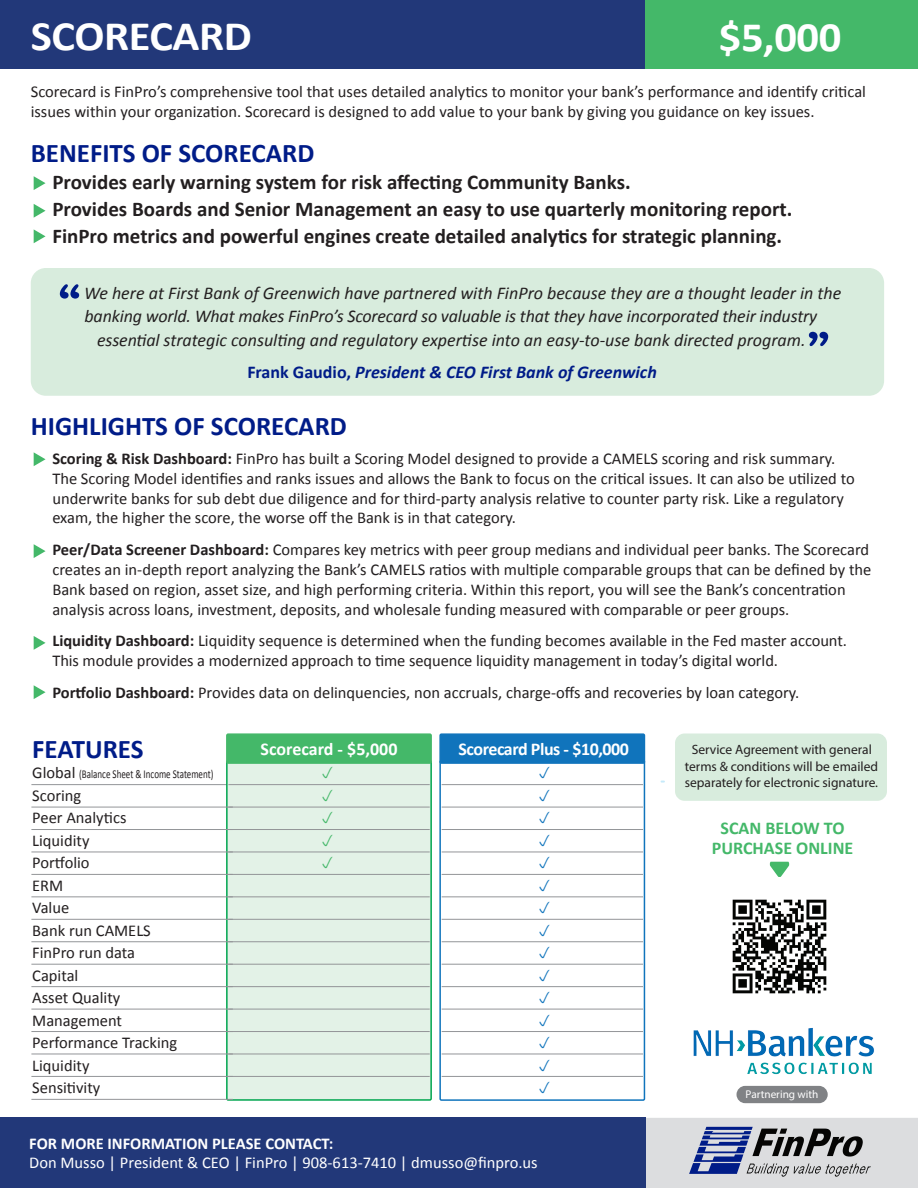
<style>
.page{position:relative;width:918px;height:1188px;background:#fff}
.page>*{position:absolute;margin:0;border:0;box-sizing:border-box;transform-origin:0 0}
.t1{font:700 42px "Calibri";letter-spacing:-.01em;color:#fff;scale:1.06 1}
.t2{font:700 27px "Calibri";color:#001c88}
.t3{font:700 21px/27px "Calibri";color:#231f20}
.t4{font:italic 18px "Calibri";color:#231f20}
.t5{font:italic 700 18px "Calibri";color:#001c88}
.t6{font:700 18px/19.8px "Calibri";color:#44b869;text-align:center}
.t7{font:700 18px "Calibri";letter-spacing:-.025em;color:#fff}
.t8{font:700 18px "Calibri";color:#fff}
.t9{font:16.5px/22.5px "Calibri";color:#231f20}
.t10{font:16.5px "Calibri";color:#fff}
.t11{font:700 16.5px "Calibri";color:#fff}
.t12{font:13.5px/16.2px "Myriad Pro";color:#231f20;text-align:center}
.t13{font:12px "Calibri";color:#231f20;scale:.75 1}
.t14{font:11.25px "Myriad Pro";color:#fff}
.s1{font-style:normal}
.s2{font-weight:700}
.s3{font-size:16.5px}
</style>
<div class="page">
<hr style="left:31px;top:784px;width:202px;height:1px;background:#939598">
<div style="left:227px;top:760px;width:204px;height:340px;background:#e3f2e7"></div>
<div style="left:226px;top:760px;width:206px;height:341px;border:2px solid #00a54f"></div>
<div style="left:31px;top:268px;width:853px;height:128px;background:#d8ecdd;border-radius:15px"></div>
<div style="left:645px;top:0;width:273px;height:68px;background:#44b869"></div>
<svg style="left:34px;top:176px;width:12px;height:14px"></svg>
<svg style="left:34px;top:204px;width:12px;height:14px"></svg>
<svg style="left:34px;top:229px;width:12px;height:14px"></svg>
<svg style="left:34px;top:452px;width:12px;height:14px"></svg>
<svg style="left:34px;top:544px;width:12px;height:14px"></svg>
<svg style="left:34px;top:636px;width:12px;height:14px"></svg>
<svg style="left:34px;top:685px;width:12px;height:14px"></svg>
<div style="left:0;top:0;width:645px;height:68px;background:#223879"></div>
<svg style="left:60px;top:284px;width:19px;height:15px"></svg>
<svg style="left:809px;top:332px;width:19px;height:14px"></svg>
<div style="left:645px;top:1118px;width:273px;height:70px;background:#dcdddf"></div>
<svg style="left:689px;top:1127px;width:182px;height:50px"></svg>
<div style="left:0;top:1118px;width:645px;height:70px;background:#223879"></div>
<div style="left:675px;top:734px;width:212px;height:67px;background:#d8ecdd;border-radius:9px"></div>
<img style="left:732px;top:899px;width:95px;height:95px">
<div style="left:439px;top:760px;width:206px;height:341px;border:2px solid #1074bc"></div>
<div style="left:440px;top:734px;width:204px;height:29px;background:#1074bc"></div>
<div style="left:439px;top:733px;width:206px;height:31px;border:2px solid #1074bc"></div>
<div style="left:227px;top:734px;width:204px;height:29px;background:#44b869"></div>
<div style="left:226px;top:733px;width:206px;height:31px;border:2px solid #44b869"></div>
<svg style="left:770px;top:861px;width:20px;height:16px"></svg>
<hr style="left:228px;top:784px;width:202px;height:1px;background:#939598">
<hr style="left:442px;top:784px;width:201px;height:1px;background:#939598">
<hr style="left:31px;top:807px;width:202px;height:1px;background:#939598">
<hr style="left:228px;top:807px;width:202px;height:1px;background:#939598">
<hr style="left:442px;top:807px;width:201px;height:1px;background:#939598">
<hr style="left:31px;top:829px;width:202px;height:1px;background:#939598">
<hr style="left:228px;top:829px;width:202px;height:1px;background:#939598">
<hr style="left:442px;top:829px;width:201px;height:1px;background:#939598">
<hr style="left:31px;top:852px;width:202px;height:1px;background:#939598">
<hr style="left:228px;top:852px;width:202px;height:1px;background:#939598">
<hr style="left:442px;top:852px;width:201px;height:1px;background:#939598">
<hr style="left:31px;top:874px;width:202px;height:1px;background:#939598">
<hr style="left:228px;top:874px;width:202px;height:1px;background:#939598">
<hr style="left:442px;top:874px;width:201px;height:1px;background:#939598">
<hr style="left:31px;top:896px;width:202px;height:1px;background:#939598">
<hr style="left:228px;top:896px;width:202px;height:1px;background:#939598">
<hr style="left:442px;top:896px;width:201px;height:1px;background:#939598">
<hr style="left:31px;top:919px;width:202px;height:1px;background:#939598">
<hr style="left:228px;top:919px;width:202px;height:1px;background:#939598">
<hr style="left:442px;top:919px;width:201px;height:1px;background:#939598">
<hr style="left:31px;top:941px;width:202px;height:1px;background:#939598">
<hr style="left:228px;top:941px;width:202px;height:1px;background:#939598">
<hr style="left:442px;top:941px;width:201px;height:1px;background:#939598">
<hr style="left:31px;top:964px;width:202px;height:1px;background:#939598">
<hr style="left:228px;top:964px;width:202px;height:1px;background:#939598">
<hr style="left:442px;top:964px;width:201px;height:1px;background:#939598">
<hr style="left:31px;top:986px;width:202px;height:1px;background:#939598">
<hr style="left:228px;top:986px;width:202px;height:1px;background:#939598">
<hr style="left:442px;top:986px;width:201px;height:1px;background:#939598">
<hr style="left:31px;top:1009px;width:202px;height:1px;background:#939598">
<hr style="left:228px;top:1009px;width:202px;height:1px;background:#939598">
<hr style="left:442px;top:1009px;width:201px;height:1px;background:#939598">
<hr style="left:31px;top:1031px;width:202px;height:1px;background:#939598">
<hr style="left:228px;top:1031px;width:202px;height:1px;background:#939598">
<hr style="left:442px;top:1031px;width:201px;height:1px;background:#939598">
<hr style="left:31px;top:1054px;width:202px;height:1px;background:#939598">
<hr style="left:228px;top:1054px;width:202px;height:1px;background:#939598">
<hr style="left:442px;top:1054px;width:201px;height:1px;background:#939598">
<hr style="left:31px;top:1076px;width:202px;height:1px;background:#939598">
<hr style="left:31px;top:1099px;width:202px;height:1px;background:#939598">
<hr style="left:228px;top:1076px;width:202px;height:1px;background:#939598">
<hr style="left:442px;top:1076px;width:201px;height:1px;background:#939598">
<div style="left:737px;top:1086px;width:91px;height:17px;background:#808285;border-radius:9px"></div>
<img style="left:693px;top:1028px;width:181px;height:47px">
<h1 class="t1" style="left:31px;top:9px;width:468px">SCORECARD SCORECARD</h1>
<h1 class="t1" style="left:719px;top:10px;width:117px">$5,000</h1>
<p class="t9" style="left:31px;top:82px;width:837px;line-height:19.8px">Scorecard is FinPro’s comprehensive tool that uses detailed analytics to monitor your bank’s performance and identify critical issues within your organization. Scorecard is designed to add value to your bank by giving you guidance on key issues.</p>
<h2 class="t2" style="left:31px;top:136px;width:285px">BENEFITS OF SCORECARD</h2>
<p class="t3" style="left:52px;top:169px;width:742px">Provides early warning system for risk affecting Community Banks.<br>Provides Boards and Senior Management an easy to use quarterly monitoring report.<br>FinPro metrics and powerful engines create detailed analytics for strategic planning.</p>
<p class="t4" style="left:84px;top:281px;width:759px">We here at First Bank of Greenwich have partnered with FinPro because they are a thought leader in the</p>
<p class="t4" style="left:85px;top:304px;width:734px">banking world. What makes FinPro’s Scorecard so valuable is that they have incorporated their industry</p>
<p class="t4" style="left:97px;top:327px;width:710px">essential strategic consulting and regulatory expertise into an easy-to-use bank directed program.</p>
<p class="t5" style="left:247px;top:361px;width:411px"><span class="s1">Frank Gaudio,</span> President &amp; CEO First Bank of Greenwich</p>
<h2 class="t2" style="left:31px;top:409px;width:318px">HIGHLIGHTS OF SCORECARD</h2>
<p class="t9" style="left:52px;top:449px;width:804px;line-height:19.8px"><span class="s2">Scoring &amp; Risk Dashboard:</span> FinPro has built a Scoring Model designed to provide a CAMELS scoring and risk summary.<br>The Scoring Model identifies and ranks issues and allows the Bank to focus on the critical issues. It can also be utilized to underwrite banks for sub debt due diligence and for third-party analysis relative to counter party risk. Like a regulatory exam, the higher the score, the worse off the Bank is in that category.</p>
<p class="t9" style="left:52px;top:540px;width:821px;line-height:19.8px"><span class="s2">Peer/Data Screener Dashboard:</span> Compares key metrics with peer group medians and individual peer banks. The Scorecard creates an in-depth report analyzing the Bank’s CAMELS ratios with multiple comparable groups that can be defined by the Bank based on region, asset size, and high performing criteria. Within this report, you will see the Bank’s concentration analysis across loans, investment, deposits, and wholesale funding measured with comparable or peer groups.</p>
<p class="t9" style="left:52px;top:631px;width:796px;line-height:19.8px"><span class="s2">Liquidity Dashboard:</span> Liquidity sequence is determined when the funding becomes available in the Fed master account.<br>This module provides a modernized approach to time sequence liquidity management in today’s digital world.</p>
<p class="t9" style="left:52px;top:681px;width:749px"><span class="s2">Portfolio Dashboard:</span> Provides data on delinquencies, non accruals, charge-offs and recoveries by loan category.</p>
<h2 class="t2" style="left:32px;top:732px;width:113px">FEATURES</h2>
<p class="t13" style="left:32px;top:767px;width:243px"><span class="s3">Global</span> (Balance Sheet &amp; Income Statement)</p>
<p class="t9" style="left:32px;top:784px;width:147px">Scoring<br>Peer Analytics<br>Liquidity<br>Portfolio<br>ERM<br>Value<br>Bank run CAMELS<br>FinPro run data<br>Capital<br>Asset Quality<br>Management<br>Performance Tracking<br>Liquidity<br>Sensitivity</p>
<p class="t8" style="left:261px;top:737px;width:138px">Scorecard - $5,000</p>
<p class="t7" style="left:458px;top:737px;width:172px">Scorecard Plus - $10,000</p>
<p class="t11" style="left:29px;top:1133px;width:306px">FOR MORE INFORMATION PLEASE CONTACT:</p>
<p class="t10" style="left:29px;top:1153px;width:510px">Don Musso | President &amp; CEO | FinPro | 908-613-7410 | dmusso@finpro.us</p>
<p class="t12" style="left:685px;top:742px;width:195px">Service Agreement with general terms &amp; conditions will be emailed separately for electronic signature.</p>
<p class="t6" style="left:712px;top:819px;width:143px">SCAN BELOW TO<br>PURCHASE ONLINE</p>
<p class="t14" style="left:746px;top:1087px;width:74px">Partnering with</p>
</div>
